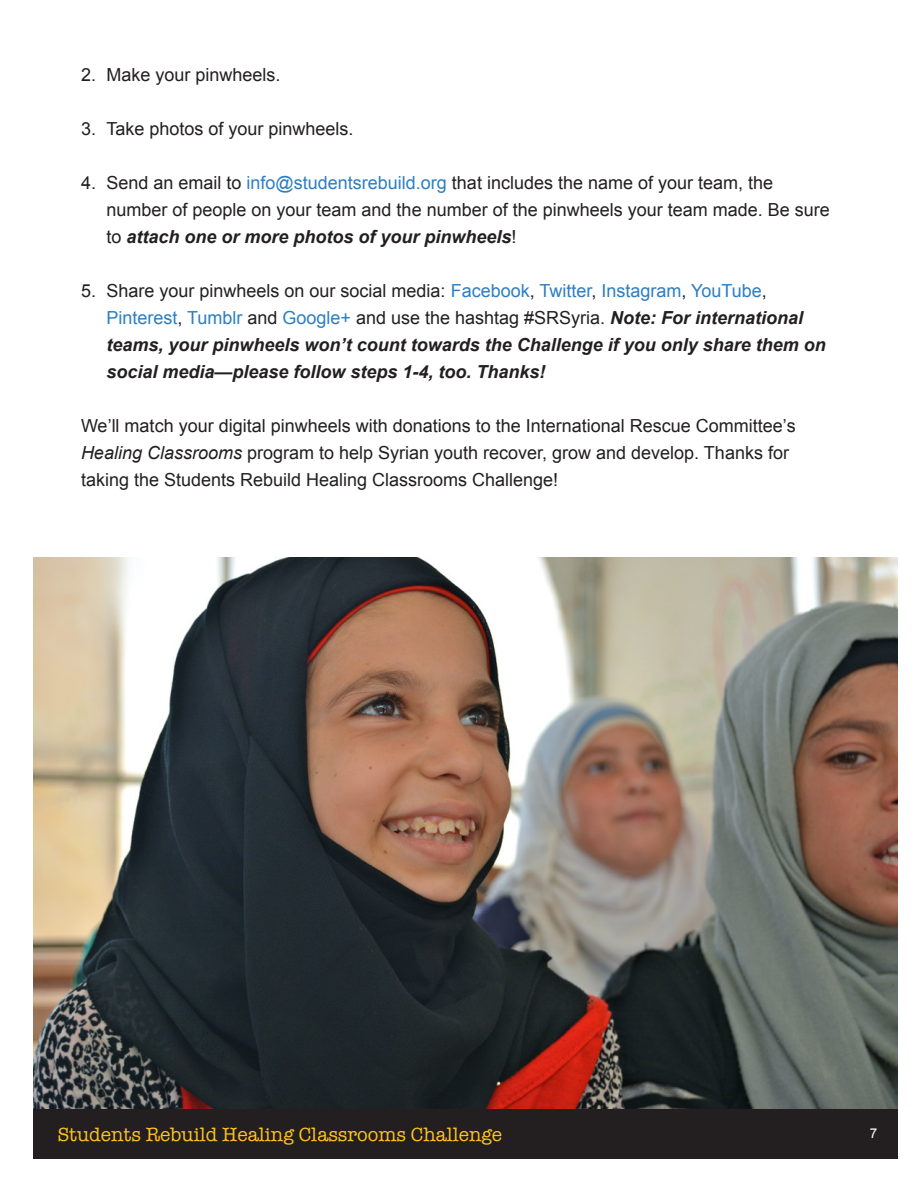
<style>
.page{position:relative;width:918px;height:1188px;background:#fff}
.page>*{position:absolute;margin:0;border:0;box-sizing:border-box;transform-origin:0 0}
.t1{font:19.5px "American Typewriter";color:#fec422}
.body{font:18px/27px "Arial";color:#231f20}
.body-2{font:italic 700 18px/27px "Arial";color:#231f20}
.t2{font:13.5px "Arial";color:#fff}
.s1{color:#2d7ec2}
.s2{font-weight:700;font-style:italic}
.s3{font-weight:400;font-style:normal}
.s4{font-weight:400;font-style:normal;color:#2d7ec2}
.s5{font-style:italic}
</style>
<div class="page">
<div style="left:33px;top:1108px;width:865px;height:51px;background:#231f20"></div>
<img style="left:33px;top:557px;width:865px;height:551px">
<p class="body" style="left:81px;top:61px;width:201px">2. Make your pinwheels.</p>
<p class="body" style="left:81px;top:115px;width:274px">3. Take photos of your pinwheels.</p>
<p class="body" style="left:106px;top:169px;width:725px;text-indent:-26px">4. Send an email to <span class="s1">info@studentsrebuild.org</span> that includes the name of your team, the number of people on your team and the number of the pinwheels your team made. Be sure to <span class="s2">attach one or more photos of your pinwheels</span>!</p>
<p class="body-2" style="left:106px;top:277px;width:721px;text-indent:-26px"><span class="s3">5. Share your pinwheels on our social media:</span> <span class="s4">Facebook</span><span class="s3">,</span> <span class="s4">Twitter</span><span class="s3">,</span> <span class="s4">Instagram</span><span class="s3">,</span> <span class="s4">YouTube</span><span class="s3">, </span><span class="s4">Pinterest</span><span class="s3">,</span> <span class="s4">Tumblr</span> <span class="s3">and</span> <span class="s4">Google+</span> <span class="s3">and use the hashtag #SRSyria.</span> Note: For international teams, your pinwheels won’t count towards the Challenge if you only share them on social media—please follow steps 1-4, too. Thanks!</p>
<p class="body" style="left:81px;top:412px;width:716px">We’ll match your digital pinwheels with donations to the International Rescue Committee’s<br><span class="s5">Healing Classrooms</span> program to help Syrian youth recover, grow and develop. Thanks for taking the Students Rebuild Healing Classrooms Challenge!</p>
<p class="t1" style="left:57px;top:1119px;width:446px">Students Rebuild Healing Classrooms Challenge</p>
<p class="t2" style="left:870px;top:1124px;width:9px">7</p>
</div>
